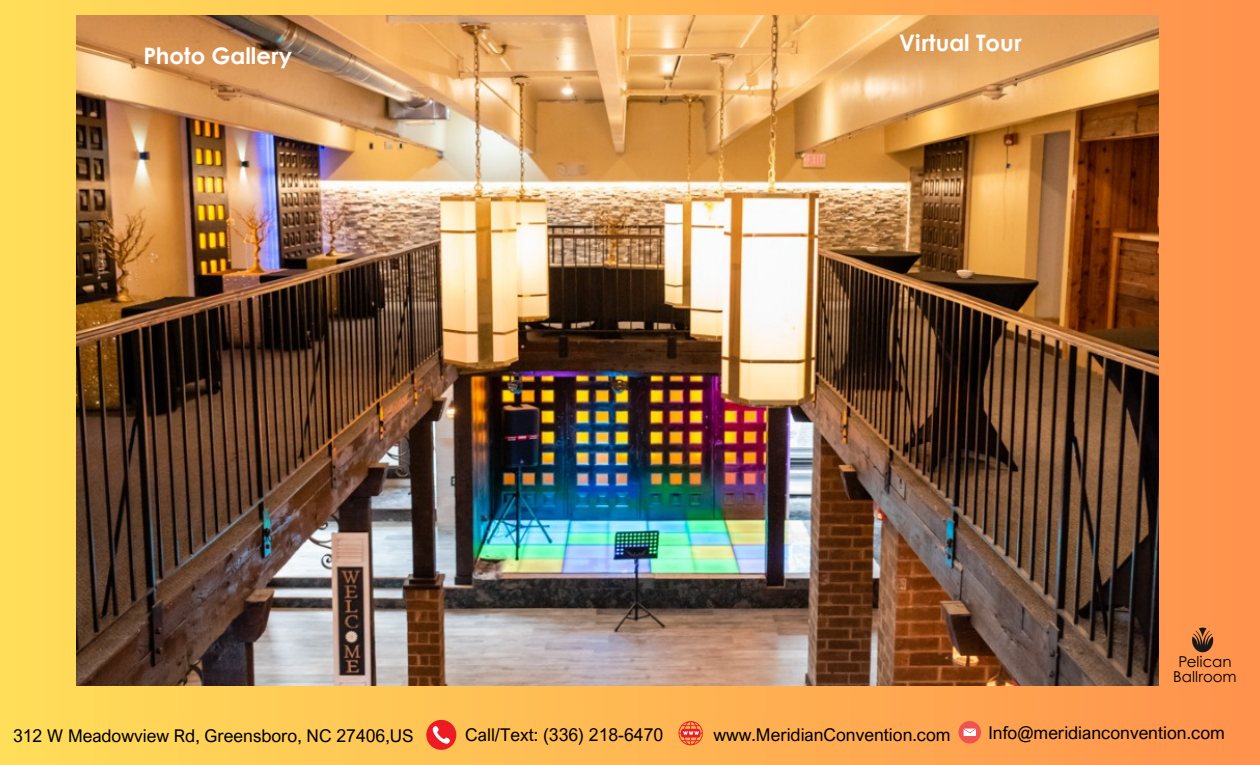
<style>
.page{position:relative;width:1260px;height:765px;background:#fff}
.page>*{position:absolute;margin:0;border:0;box-sizing:border-box;transform-origin:0 0}
.t1{font:700 22.75px "Century Gothic";color:#fff}
.t2{font:17.62px "Arial Nova";color:#000}
.t3{font:15px "Century Gothic";color:#000}
</style>
<div class="page">
<div style="left:0;top:0;width:1260px;height:765px;background:linear-gradient(to right,#ffde59,#fe914d)"></div>
<svg style="left:426px;top:720px;width:30px;height:30px"></svg>
<svg style="left:677px;top:720px;width:27px;height:26px"></svg>
<div style="left:958px;top:721px;width:23px;height:23px;background:#ef5350;border-radius:50%"></div>
<svg style="left:964px;top:729px;width:12px;height:7px"></svg>
<img style="left:1188px;top:626px;width:30px;height:27px">
<img style="left:76px;top:15px;width:1082px;height:671px">
<p class="t1" style="left:144px;top:39px;width:150px">Photo Gallery</p>
<p class="t1" style="left:899px;top:26px;width:124px">Virtual Tour</p>
<p class="t3" style="left:1178px;top:651px;width:55px">Pelican</p>
<p class="t3" style="left:1173px;top:666px;width:65px">Ballroom</p>
<p class="t2" style="left:13px;top:725px;width:402px">312 W Meadowview Rd, Greensboro, NC 27406,US</p>
<p class="t2" style="left:465px;top:723px;width:199px">Call/Text: (336) 218-6470</p>
<p class="t2" style="left:713px;top:723px;width:239px">www.MeridianConvention.com</p>
<p class="t2" style="left:989px;top:722px;width:238px">Info@meridianconvention.com</p>
</div>
